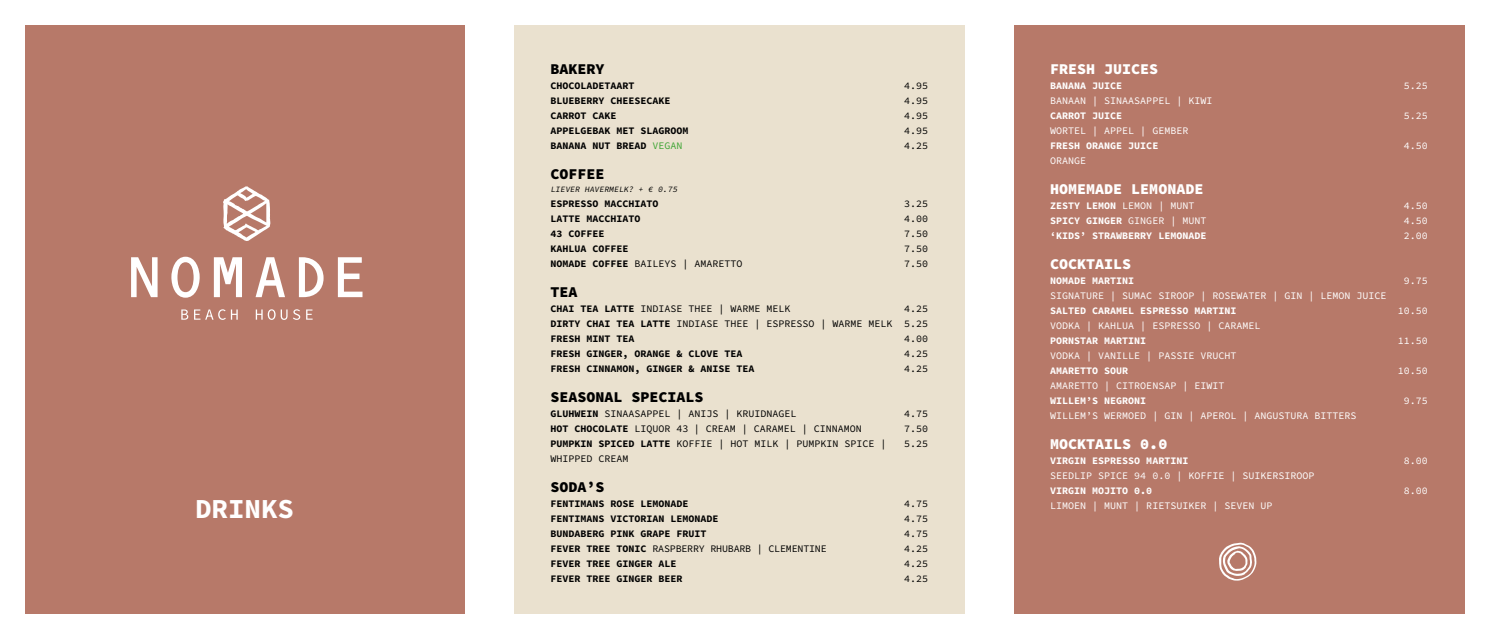
<style>
.page{position:relative;width:1489px;height:638px;background:#fff}
.page>*{position:absolute;margin:0;border:0;box-sizing:border-box;transform-origin:0 0}
.t1{font:700 27.5px "Source Code Pro";color:#fff}
.t2{font:900 15px "Source Code Pro";color:#fff}
.t3{font:900 15px "Source Code Pro";color:#000}
.t4{font:10px/15px "Source Code Pro";color:#000;text-align:justify}
.t5{font:10px "Source Code Pro";color:#fff}
.t6{font:700 10px "Source Code Pro";color:#000}
.t7{font:700 10px "Source Code Pro";color:#fff}
.t8{font:10px "Source Code Pro";letter-spacing:-.02em;color:#000}
.t9{font:italic 8.12px "Source Code Pro";color:#000}
.s1{font-weight:400;color:#3fa535}
.s2{font-weight:700}
.s3{font-weight:400}
</style>
<div class="page">
<div style="left:25px;top:25px;width:439px;height:588px;background:#b77969"></div>
<svg style="left:131px;top:257px;width:26px;height:40px"></svg>
<svg style="left:171px;top:257px;width:29px;height:41px"></svg>
<svg style="left:214px;top:257px;width:28px;height:40px"></svg>
<svg style="left:255px;top:257px;width:30px;height:40px"></svg>
<svg style="left:299px;top:257px;width:24px;height:40px"></svg>
<svg style="left:338px;top:257px;width:24px;height:40px"></svg>
<svg style="left:181px;top:309px;width:7px;height:11px"></svg>
<svg style="left:194px;top:309px;width:44px;height:11px"></svg>
<svg style="left:256px;top:309px;width:19px;height:11px"></svg>
<svg style="left:281px;top:309px;width:6px;height:11px"></svg>
<svg style="left:293px;top:309px;width:7px;height:11px"></svg>
<svg style="left:306px;top:309px;width:6px;height:11px"></svg>
<svg style="left:223px;top:186px;width:47px;height:55px"></svg>
<div style="left:1013px;top:25px;width:450px;height:588px;background:#b77969"></div>
<div style="left:514px;top:25px;width:450px;height:588px;background:#eae1cf"></div>
<svg style="left:1219px;top:542px;width:37px;height:38px"></svg>
<h1 class="t1" style="left:195px;top:488px;width:100px">DRINKS</h1>
<h2 class="t3" style="left:550px;top:58px;width:55px">BAKERY</h2>
<p class="t6" style="left:550px;top:79px;width:85px">CHOCOLADETAART</p>
<p class="t4" style="left:904px;top:79px;width:26px">4.95</p>
<p class="t6" style="left:550px;top:94px;width:121px">BLUEBERRY CHEESECAKE</p>
<p class="t4" style="left:904px;top:94px;width:26px">4.95</p>
<p class="t6" style="left:550px;top:109px;width:67px">CARROT CAKE</p>
<p class="t4" style="left:904px;top:109px;width:26px">4.95</p>
<p class="t6" style="left:550px;top:124px;width:139px">APPELGEBAK MET SLAGROOM</p>
<p class="t4" style="left:904px;top:124px;width:26px">4.95</p>
<p class="t6" style="left:550px;top:139px;width:134px">BANANA NUT BREAD <span class="s1">VEGAN</span></p>
<p class="t4" style="left:904px;top:139px;width:26px">4.25</p>
<h2 class="t3" style="left:550px;top:163px;width:55px">COFFEE</h2>
<p class="t9" style="left:550px;top:183px;width:130px">LIEVER HAVERMELK? + € 0.75</p>
<p class="t6" style="left:550px;top:196px;width:109px">ESPRESSO MACCHIATO</p>
<p class="t4" style="left:904px;top:196px;width:26px">3.25</p>
<p class="t6" style="left:550px;top:211px;width:91px">LATTE MACCHIATO</p>
<p class="t4" style="left:904px;top:211px;width:26px">4.00</p>
<p class="t6" style="left:550px;top:226px;width:55px">43 COFFEE</p>
<p class="t4" style="left:904px;top:226px;width:26px">7.50</p>
<p class="t6" style="left:550px;top:241px;width:79px">KAHLUA COFFEE</p>
<p class="t4" style="left:904px;top:241px;width:26px">7.50</p>
<p class="t4" style="left:550px;top:256px;width:193px"><span class="s2">NOMADE COFFEE</span> BAILEYS | AMARETTO</p>
<p class="t4" style="left:904px;top:256px;width:26px">7.50</p>
<h2 class="t3" style="left:550px;top:281px;width:28px">TEA</h2>
<p class="t4" style="left:550px;top:301px;width:242px"><span class="s2">CHAI TEA LATTE</span> INDIASE THEE | WARME MELK</p>
<p class="t4" style="left:550px;top:301px;width:379px;text-indent:353px">4.25<br><span class="s2">DIRTY CHAI TEA LATTE</span> INDIASE THEE | ESPRESSO | WARME MELK 5.25<br><span class="s2">FRESH MINT TEA</span></p>
<p class="t4" style="left:904px;top:331px;width:26px">4.00</p>
<p class="t6" style="left:550px;top:346px;width:194px">FRESH GINGER, ORANGE &amp; CLOVE TEA</p>
<p class="t4" style="left:904px;top:346px;width:26px">4.25</p>
<p class="t6" style="left:550px;top:361px;width:206px">FRESH CINNAMON, GINGER &amp; ANISE TEA</p>
<p class="t4" style="left:904px;top:361px;width:26px">4.25</p>
<h2 class="t3" style="left:550px;top:386px;width:154px">SEASONAL SPECIALS</h2>
<p class="t4" style="left:550px;top:406px;width:248px"><span class="s2">GLUHWEIN</span> SINAASAPPEL | ANIJS | KRUIDNAGEL</p>
<p class="t4" style="left:904px;top:406px;width:26px">4.75</p>
<p class="t4" style="left:550px;top:421px;width:313px"><span class="s2">HOT CHOCOLATE</span> LIQUOR 43 | CREAM | CARAMEL | CINNAMON</p>
<p class="t4" style="left:904px;top:421px;width:26px">7.50</p>
<p class="t4" style="left:550px;top:436px;width:338px"><span class="s2">PUMPKIN SPICED LATTE</span> KOFFIE | HOT MILK | PUMPKIN SPICE |</p>
<p class="t4" style="left:904px;top:436px;width:26px">5.25</p>
<p class="t4" style="left:550px;top:451px;width:79px">WHIPPED CREAM</p>
<h2 class="t3" style="left:550px;top:476px;width:55px">SODA’S</h2>
<p class="t6" style="left:550px;top:496px;width:139px">FENTIMANS ROSE LEMONADE</p>
<p class="t4" style="left:904px;top:496px;width:26px">4.75</p>
<p class="t6" style="left:550px;top:511px;width:169px">FENTIMANS VICTORIAN LEMONADE</p>
<p class="t4" style="left:904px;top:511px;width:26px">4.75</p>
<p class="t6" style="left:550px;top:526px;width:158px">BUNDABERG PINK GRAPE FRUIT</p>
<p class="t4" style="left:904px;top:526px;width:26px">4.75</p>
<p class="t8" style="left:550px;top:541px;width:278px"><span class="s2">FEVER TREE TONIC</span> RASPBERRY RHUBARB | CLEMENTINE</p>
<p class="t4" style="left:904px;top:541px;width:26px">4.25</p>
<p class="t6" style="left:550px;top:556px;width:128px">FEVER TREE GINGER ALE</p>
<p class="t4" style="left:904px;top:556px;width:26px">4.25</p>
<p class="t6" style="left:550px;top:571px;width:134px">FEVER TREE GINGER BEER</p>
<p class="t4" style="left:904px;top:571px;width:26px">4.25</p>
<h2 class="t2" style="left:1050px;top:58px;width:110px">FRESH JUICES</h2>
<p class="t7" style="left:1050px;top:79px;width:73px">BANANA JUICE</p>
<p class="t5" style="left:1403px;top:79px;width:26px">5.25</p>
<p class="t5" style="left:1050px;top:94px;width:164px">BANAAN | SINAASAPPEL | KIWI</p>
<p class="t7" style="left:1050px;top:109px;width:73px">CARROT JUICE</p>
<p class="t5" style="left:1403px;top:109px;width:26px">5.25</p>
<p class="t5" style="left:1050px;top:124px;width:140px">WORTEL | APPEL | GEMBER</p>
<p class="t7" style="left:1050px;top:139px;width:109px">FRESH ORANGE JUICE</p>
<p class="t5" style="left:1403px;top:139px;width:26px">4.50</p>
<p class="t5" style="left:1050px;top:154px;width:37px">ORANGE</p>
<h2 class="t2" style="left:1050px;top:178px;width:155px">HOMEMADE LEMONADE</h2>
<p class="t7" style="left:1050px;top:199px;width:145px">ZESTY LEMON <span class="s3">LEMON | MUNT</span></p>
<p class="t5" style="left:1403px;top:199px;width:26px">4.50</p>
<p class="t7" style="left:1050px;top:214px;width:157px">SPICY GINGER <span class="s3">GINGER | MUNT</span></p>
<p class="t5" style="left:1403px;top:214px;width:26px">4.50</p>
<p class="t7" style="left:1050px;top:229px;width:157px">‘KIDS’ STRAWBERRY LEMONADE</p>
<p class="t5" style="left:1403px;top:229px;width:26px">2.00</p>
<h2 class="t2" style="left:1050px;top:253px;width:82px">COCKTAILS</h2>
<p class="t7" style="left:1050px;top:274px;width:86px">NOMADE MARTINI</p>
<p class="t5" style="left:1403px;top:274px;width:26px">9.75</p>
<p class="t5" style="left:1050px;top:289px;width:338px">SIGNATURE | SUMAC SIROOP | ROSEWATER | GIN | LEMON JUICE</p>
<p class="t7" style="left:1050px;top:304px;width:188px">SALTED CARAMEL ESPRESSO MARTINI</p>
<p class="t5" style="left:1397px;top:304px;width:31px">10.50</p>
<p class="t5" style="left:1050px;top:319px;width:212px">VODKA | KAHLUA | ESPRESSO | CARAMEL</p>
<p class="t7" style="left:1050px;top:334px;width:97px">PORNSTAR MARTINI</p>
<p class="t5" style="left:1397px;top:334px;width:31px">11.50</p>
<p class="t5" style="left:1050px;top:349px;width:188px">VODKA | VANILLE | PASSIE VRUCHT</p>
<p class="t7" style="left:1050px;top:364px;width:79px">AMARETTO SOUR</p>
<p class="t5" style="left:1397px;top:364px;width:31px">10.50</p>
<p class="t5" style="left:1050px;top:379px;width:176px">AMARETTO | CITROENSAP | EIWIT</p>
<p class="t7" style="left:1050px;top:394px;width:97px">WILLEM’S NEGRONI</p>
<p class="t5" style="left:1403px;top:394px;width:26px">9.75</p>
<p class="t5" style="left:1050px;top:409px;width:308px">WILLEM’S WERMOED | GIN | APEROL | ANGUSTURA BITTERS</p>
<h2 class="t2" style="left:1050px;top:433px;width:119px">MOCKTAILS 0.0</h2>
<p class="t7" style="left:1050px;top:454px;width:140px">VIRGIN ESPRESSO MARTINI</p>
<p class="t5" style="left:1403px;top:454px;width:26px">8.00</p>
<p class="t5" style="left:1050px;top:469px;width:266px">SEEDLIP SPICE 94 0.0 | KOFFIE | SUIKERSIROOP</p>
<p class="t7" style="left:1050px;top:484px;width:103px">VIRGIN MOJITO 0.0</p>
<p class="t5" style="left:1403px;top:484px;width:26px">8.00</p>
<p class="t5" style="left:1050px;top:499px;width:224px">LIMOEN | MUNT | RIETSUIKER | SEVEN UP</p>
</div>
